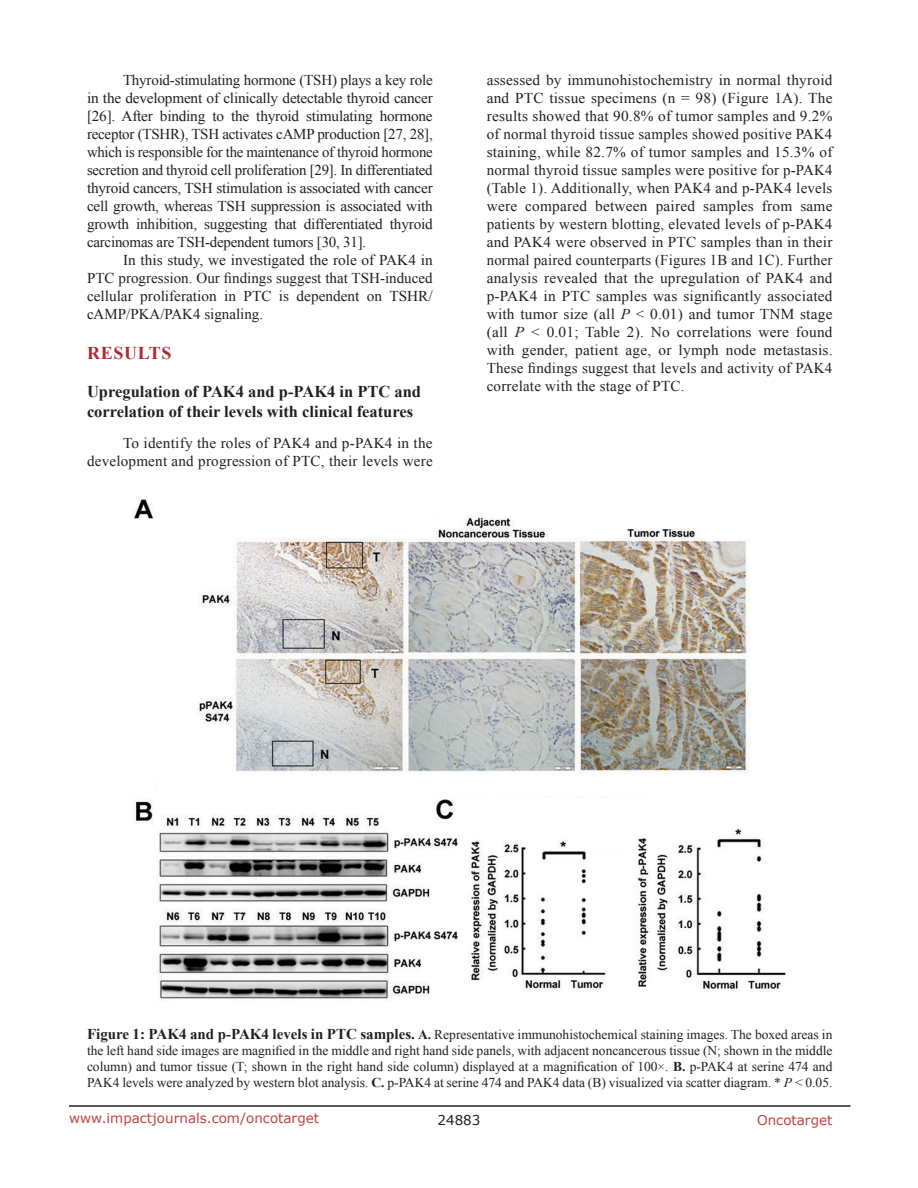
<style>
.page{position:relative;width:918px;height:1188px;background:#fff}
.page>*{position:absolute;margin:0;border:0;box-sizing:border-box;transform-origin:0 0}
.Heading{font:700 18px "Times New Roman";letter-spacing:.035em;color:#ac2b31}
.SubHeading{font:700 16.5px/19.8px "Times New Roman";color:#231f20}
.BodyText{font:15px/18px "Times New Roman";letter-spacing:.015em;color:#231f20;text-align:justify}
.figuretext{font:13.5px/16.2px "Times New Roman";color:#231f20;text-align:justify}
.t1{font:13.5px "Verdana";color:#c24141}
.t2{font:13.5px "Verdana";color:#231f20}
.s1{font-style:italic}
.s2{font-weight:700;font-size:15px}
.s3{font-weight:700}
</style>
<div class="page">
<hr style="left:69px;top:1105px;width:781px;height:2px;background:#231f20">
<img style="left:133px;top:499px;width:653px;height:502px">
<p class="BodyText" style="left:87px;top:71px;width:347px;text-indent:36px">Thyroid-stimulating hormone (TSH) plays a key role in the development of clinically detectable thyroid cancer [26]. After binding to the thyroid stimulating hormone receptor (TSHR), TSH activates cAMP production [27, 28], which is responsible for the maintenance of thyroid hormone secretion and thyroid cell proliferation [29]. In differentiated thyroid cancers, TSH stimulation is associated with cancer cell growth, whereas TSH suppression is associated with growth inhibition, suggesting that differentiated thyroid carcinomas are TSH-dependent tumors [30, 31].</p>
<p class="BodyText" style="left:87px;top:251px;width:347px;text-indent:36px">In this study, we investigated the role of PAK4 in PTC progression. Our findings suggest that TSH-induced cellular proliferation in PTC is dependent on TSHR/ cAMP/PKA/PAK4 signaling.</p>
<p class="Heading" style="left:87px;top:340px;width:86px">RESULTS</p>
<p class="SubHeading" style="left:87px;top:381px;width:336px">Upregulation of PAK4 and p-PAK4 in PTC and correlation of their levels with clinical features</p>
<p class="BodyText" style="left:87px;top:434px;width:347px;text-align:right">To identify the roles of PAK4 and p-PAK4 in the development and progression of PTC, their levels were</p>
<p class="BodyText" style="left:487px;top:71px;width:347px">assessed by immunohistochemistry in normal thyroid and PTC tissue specimens (n = 98) (Figure 1A). The results showed that 90.8% of tumor samples and 9.2% of normal thyroid tissue samples showed positive PAK4 staining, while 82.7% of tumor samples and 15.3% of normal thyroid tissue samples were positive for p-PAK4 (Table 1). Additionally, when PAK4 and p-PAK4 levels were compared between paired samples from same patients by western blotting, elevated levels of p-PAK4 and PAK4 were observed in PTC samples than in their normal paired counterparts (Figures 1B and 1C). Further analysis revealed that the upregulation of PAK4 and p-PAK4 in PTC samples was significantly associated with tumor size (all <span class="s1">P</span> &lt; 0.01) and tumor TNM stage (all <span class="s1">P</span> &lt; 0.01; Table 2). No correlations were found with gender, patient age, or lymph node metastasis.<br>These findings suggest that levels and activity of PAK4 correlate with the stage of PTC.</p>
<p class="figuretext" style="left:87px;top:1026px;width:747px"><span class="s2">Figure 1: PAK4 and p-PAK4 levels in PTC samples.</span> <span class="s3">A.</span> Representative immunohistochemical staining images. The boxed areas in the left hand side images are magnified in the middle and right hand side panels, with adjacent noncancerous tissue (N; shown in the middle column) and tumor tissue (T; shown in the right hand side column) displayed at a magnification of 100×. <span class="s3">B.</span> p-PAK4 at serine 474 and PAK4 levels were analyzed by western blot analysis. <span class="s3">C.</span> p-PAK4 at serine 474 and PAK4 data (B) visualized via scatter diagram. * <span class="s1">P</span> &lt; 0.05.</p>
<p class="t1" style="left:69px;top:1109px;width:252px">www.impactjournals.com/oncotarget</p>
<p class="t2" style="left:438px;top:1111px;width:44px">24883</p>
<p class="t1" style="left:757px;top:1111px;width:77px">Oncotarget</p>
</div>
